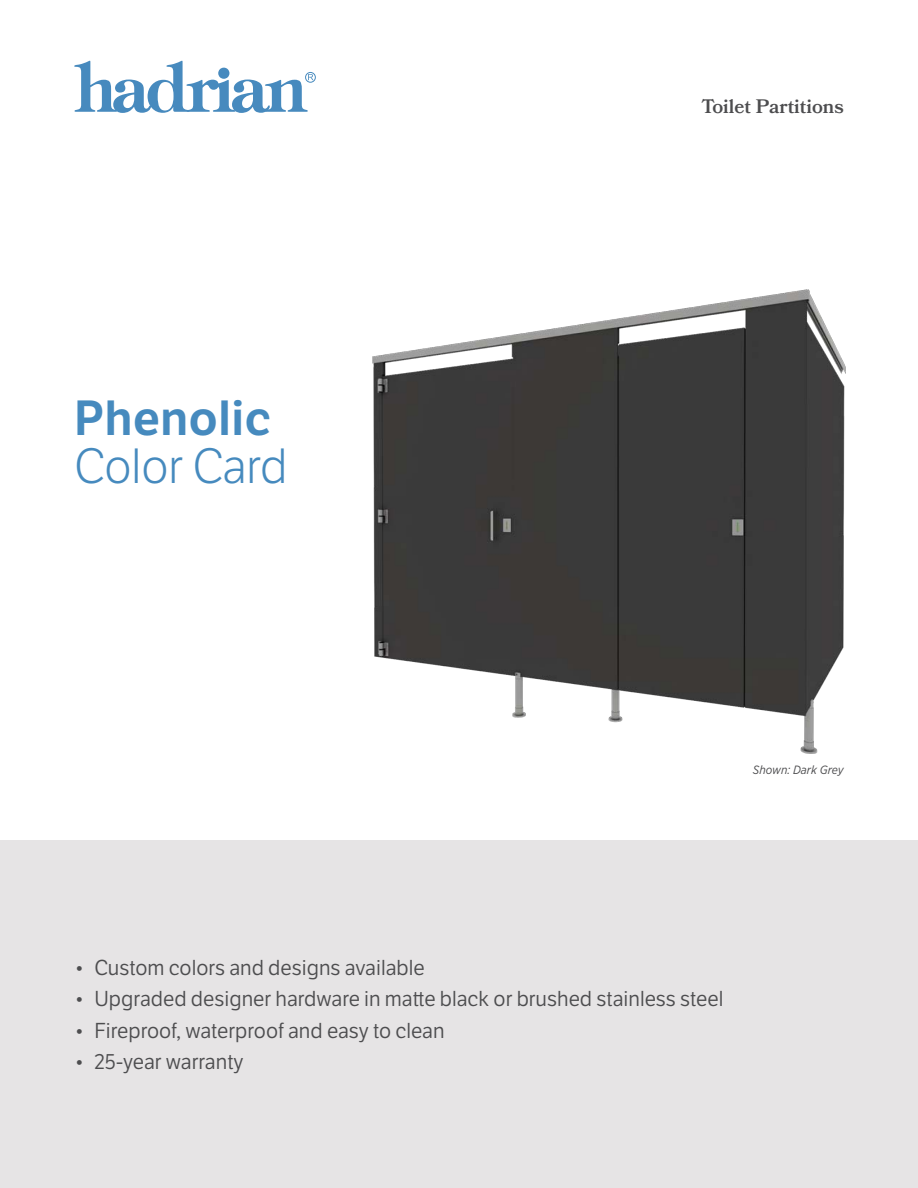
<style>
.page{position:relative;width:918px;height:1188px;background:#fff}
.page>*{position:absolute;margin:0;border:0;box-sizing:border-box;transform-origin:0 0}
.t1{font:300 48px "LFT Etica";color:#468abe}
.t2{font:48px "LFT Etica SB";color:#468abe}
.t3{font:21px "LFT Etica";color:#4d4d4f}
.t4{font:600 19.5px "Bookmania";color:#4d4d4f}
.t5{font:italic 12px "Gotham Narrow";color:#4d4d4f}
</style>
<div class="page">
<div style="left:0;top:841px;width:918px;height:347px;background:#e6e4e5"></div>
<svg style="left:74px;top:61px;width:239px;height:52px"></svg>
<div style="left:305px;top:72px;width:11px;height:11px;border:1px solid #478abe;border-radius:50%"></div>
<img style="left:372px;top:290px;width:474px;height:464px">
<h1 class="t2" style="left:74px;top:389px;width:198px">Phenolic</h1>
<h1 class="t1" style="left:74px;top:439px;width:215px">Color Card</h1>
<p class="t4" style="left:702px;top:95px;width:144px">Toilet Partitions</p>
<p class="t5" style="left:753px;top:763px;width:92px">Shown: Dark Grey</p>
<p class="t3" style="left:74px;top:955px;width:352px">• Custom colors and designs available</p>
<p class="t3" style="left:74px;top:987px;width:651px">• Upgraded designer hardware in matte black or brushed stainless steel</p>
<p class="t3" style="left:74px;top:1018px;width:372px">• Fireproof, waterproof and easy to clean</p>
<p class="t3" style="left:74px;top:1050px;width:171px">• 25-year warranty</p>
</div>
